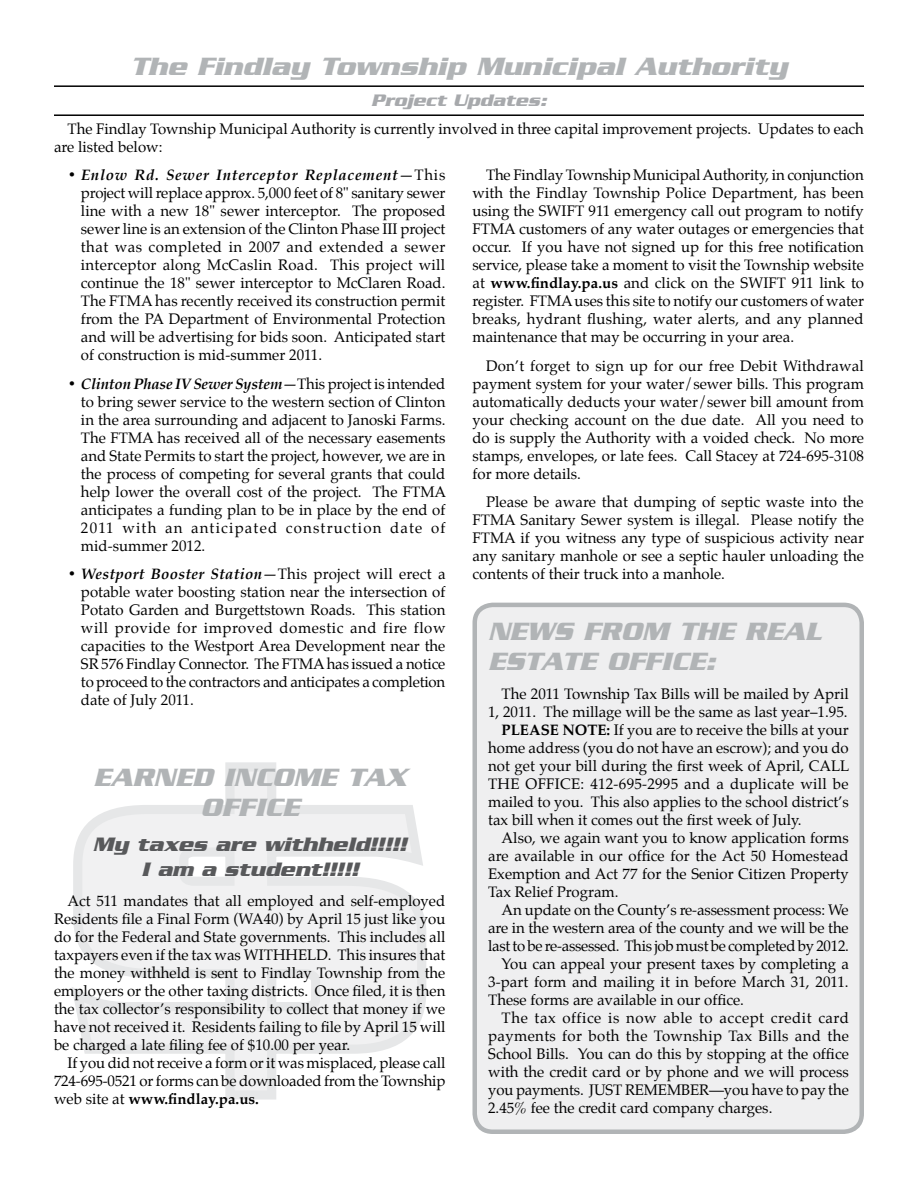
<style>
.page{position:relative;width:918px;height:1188px;background:#fff}
.page>*{position:absolute;margin:0;border:0;box-sizing:border-box;transform-origin:0 0}
.t1{font:italic 700 27px/30px "Serpentine";color:#b1b4b6}
.t2{font:italic 700 21px "Serpentine";color:#58595b}
.t3{font:italic 700 18px "Serpentine";color:#a7a9ac}
.t4{font:15px/18px "Palatino";color:#000;text-align:justify}
.t5{font:15px "Palatino";letter-spacing:-.02em;color:#000}
.t6{font:15px "Palatino";letter-spacing:.025em;color:#000}
.t7{font:15px "Palatino";letter-spacing:.035em;color:#000}
.s1{font-weight:700;font-style:italic}
.s2{font-weight:700}
</style>
<div class="page">
<svg style="left:72px;top:762px;width:354px;height:338px"></svg>
<div style="left:475px;top:605px;width:387px;height:527px;background:#efeff0;border-radius:18px"></div>
<div style="left:472px;top:603px;width:392px;height:531px;border:4px solid #b1b4b6;border-radius:18px"></div>
<hr style="left:54px;top:85px;width:810px;height:2px;background:#000">
<hr style="left:54px;top:114px;width:810px;height:2px;background:#000">
<h1 class="t1" style="left:130px;top:51px;width:659px">The Findlay Township Municipal Authority</h1>
<p class="t3" style="left:371px;top:89px;width:177px">Project Updates:</p>
<p class="t4" style="left:54px;top:120px;width:811px;text-indent:14px">The Findlay Township Municipal Authority is currently involved in three capital improvement projects. Updates to each are listed below:</p>
<p class="t4" style="left:81px;top:166px;width:366px;text-indent:-13px"><span class="s1">• Enlow Rd. Sewer Interceptor Replacement—</span>This project will replace approx. 5,000 feet of 8" sanitary sewer line with a new 18" sewer interceptor. The proposed sewer line is an extension of the Clinton Phase III project that was completed in 2007 and extended a sewer interceptor along McCaslin Road. This project will continue the 18" sewer interceptor to McClaren Road.<br>The FTMA has recently received its construction permit from the PA Department of Environmental Protection and will be advertising for bids soon. Anticipated start of construction is mid-summer 2011.</p>
<p class="t4" style="left:81px;top:374px;width:367px;text-indent:-14px"><span class="s1">• Clinton Phase IV Sewer System—</span>This project is intended to bring sewer service to the western section of Clinton in the area surrounding and adjacent to Janoski Farms.<br>The FTMA has received all of the necessary easements and State Permits to start the project, however, we are in the process of competing for several grants that could help lower the overall cost of the project. The FTMA anticipates a funding plan to be in place by the end of 2011 with an anticipated construction date of mid-summer 2012.</p>
<p class="t4" style="left:81px;top:565px;width:366px;text-indent:-13px"><span class="s1">• Westport Booster Station—</span>This project will erect a potable water boosting station near the intersection of Potato Garden and Burgettstown Roads. This station will provide for improved domestic and fire flow capacities to the Westport Area Development near the SR 576 Findlay Connector. The FTMA has issued a notice to proceed to the contractors and anticipates a completion date of July 2011.</p>
<h1 class="t1" style="left:93px;top:762px;width:314px;text-align:center">EARNED INCOME TAX<br>OFFICE</h1>
<h2 class="t2" style="left:93px;top:832px;width:315px">My taxes are withheld!!!!!</h2>
<h2 class="t2" style="left:141px;top:857px;width:219px">I am a student!!!!!</h2>
<p class="t4" style="left:54px;top:892px;width:393px;text-indent:14px">Act 511 mandates that all employed and self-employed Residents file a Final Form (WA40) by April 15 just like you do for the Federal and State governments. This includes all taxpayers even if the tax was WITHHELD. This insures that the money withheld is sent to Findlay Township from the employers or the other taxing districts. Once filed, it is then the tax collector’s responsibility to collect that money if we have not received it. Residents failing to file by April 15 will be charged a late filing fee of $10.00 per year.</p>
<p class="t4" style="left:54px;top:1054px;width:393px;text-indent:14px">If you did not receive a form or it was misplaced, please call 724-695-0521 or forms can be downloaded from the Township web site at <span class="s2">www.findlay.pa.us.</span></p>
<p class="t4" style="left:472px;top:166px;width:393px;text-indent:14px">The Findlay Township Municipal Authority, in conjunction with the Findlay Township Police Department, has been using the SWIFT 911 emergency call out program to notify FTMA customers of any water outages or emergencies that occur. If you have not signed up for this free notification service, please take a moment to visit the Township website at <span class="s2">www.findlay.pa.us</span> and click on the SWIFT 911 link to register. FTMA uses this site to notify our customers of water breaks, hydrant flushing, water alerts, and any planned maintenance that may be occurring in your area.</p>
<p class="t4" style="left:472px;top:356px;width:393px;text-indent:14px">Don’t forget to sign up for our free Debit Withdrawal payment system for your water/sewer bills. This program automatically deducts your water/sewer bill amount from your checking account on the due date. All you need to do is supply the Authority with a voided check. No more stamps, envelopes, or late fees. Call Stacey at 724-695-3108 for more details.</p>
<p class="t4" style="left:472px;top:493px;width:393px;text-indent:14px">Please be aware that dumping of septic waste into the FTMA Sanitary Sewer system is illegal. Please notify the FTMA if you witness any type of suspicious activity near any sanitary manhole or see a septic hauler unloading the contents of their truck into a manhole.</p>
<h1 class="t1" style="left:488px;top:616px;width:335px">NEWS FROM THE REAL<br>ESTATE OFFICE:</h1>
<p class="t4" style="left:502px;top:685px;width:349px">The 2011 Township Tax Bills will be mailed by April</p>
<p class="t4" style="left:488px;top:703px;width:361px">1, 2011. The millage will be the same as last year–1.95.</p>
<p class="t4" style="left:502px;top:721px;width:349px"><span class="s2">PLEASE NOTE:</span> If you are to receive the bills at your</p>
<p class="t4" style="left:488px;top:739px;width:362px">home address (you do not have an escrow); and you do</p>
<p class="t4" style="left:488px;top:757px;width:363px">not get your bill during the first week of April, CALL</p>
<p class="t4" style="left:488px;top:775px;width:362px">THE OFFICE: 412-695-2995 and a duplicate will be</p>
<p class="t4" style="left:488px;top:793px;width:362px">mailed to you. This also applies to the school district’s</p>
<p class="t4" style="left:488px;top:811px;width:315px">tax bill when it comes out the first week of July.</p>
<p class="t4" style="left:502px;top:829px;width:349px">Also, we again want you to know application forms</p>
<p class="t4" style="left:488px;top:847px;width:362px">are available in our office for the Act 50 Homestead</p>
<p class="t4" style="left:488px;top:865px;width:362px">Exemption and Act 77 for the Senior Citizen Property</p>
<p class="t4" style="left:488px;top:883px;width:132px">Tax Relief Program.</p>
<p class="t4" style="left:502px;top:901px;width:349px">An update on the County’s re-assessment process: We</p>
<p class="t4" style="left:488px;top:919px;width:362px">are in the western area of the county and we will be the</p>
<p class="t5" style="left:488px;top:934px;width:362px">last to be re-assessed. This job must be completed by 2012.</p>
<p class="t4" style="left:502px;top:955px;width:349px">You can appeal your present taxes by completing a</p>
<p class="t4" style="left:488px;top:973px;width:362px">3-part form and mailing it in before March 31, 2011.</p>
<p class="t4" style="left:488px;top:991px;width:257px">These forms are available in our office.</p>
<p class="t7" style="left:502px;top:1006px;width:349px">The tax office is now able to accept credit card</p>
<p class="t6" style="left:488px;top:1024px;width:362px">payments for both the Township Tax Bills and the</p>
<p class="t4" style="left:488px;top:1045px;width:362px">School Bills. You can do this by stopping at the office</p>
<p class="t4" style="left:488px;top:1063px;width:362px">with the credit card or by phone and we will process</p>
<p class="t4" style="left:488px;top:1081px;width:362px">you payments. JUST REMEMBER—you have to pay the</p>
<p class="t4" style="left:488px;top:1099px;width:286px">2.45% fee the credit card company charges.</p>
</div>
